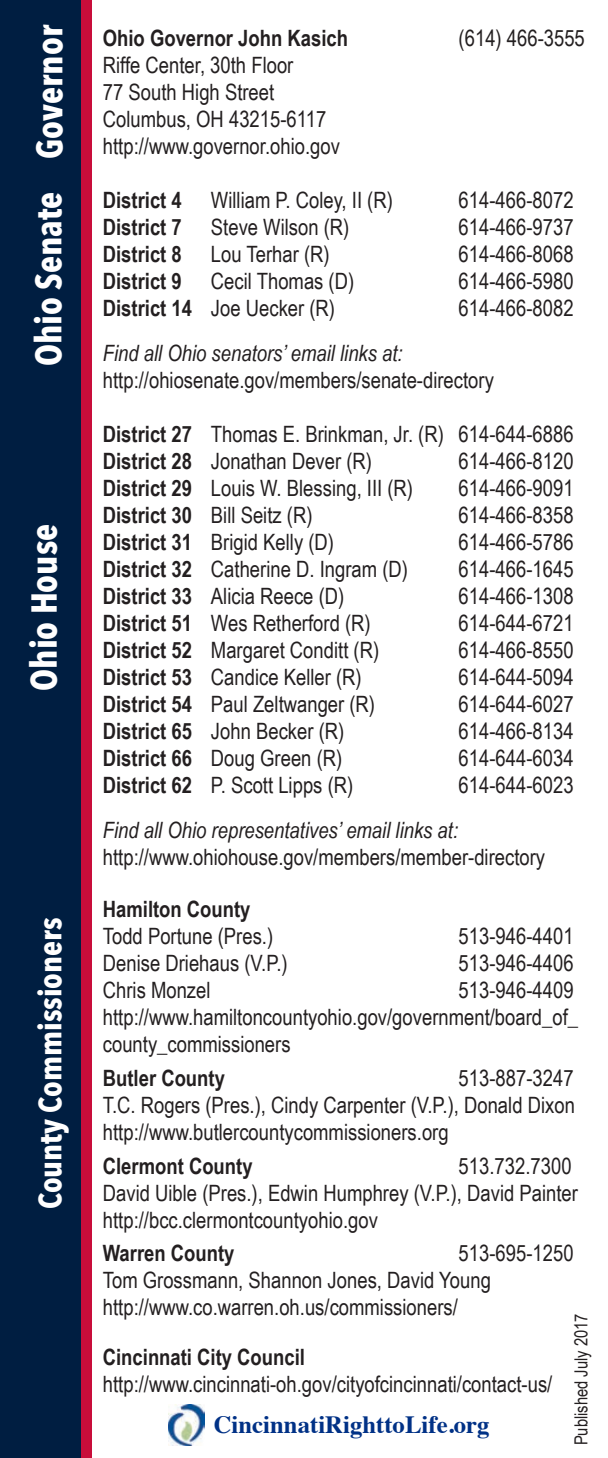
<style>
.page{position:relative;width:608px;height:1458px;background:#fff}
.page>*{position:absolute;margin:0;border:0;box-sizing:border-box;transform-origin:0 0}
.t1{font:700 36px "Avenir Next Condensed";color:#fff}
.t2{font:700 31.5px "Avenir Next Condensed";color:#fff}
.t3{font:700 24.75px "Times";color:#003186}
.t4{font:22.5px/27px "Arial Narrow";color:#231f20}
.t5{font:700 22.5px "Arial Narrow";color:#231f20}
.t6{font:italic 22.5px "Arial Narrow";color:#231f20}
.t7{font:18px "Arial Narrow";color:#231f20}
.s1{font-weight:700}
</style>
<div class="page">
<div style="left:0;top:0;width:81px;height:1458px;background:#001e41"></div>
<div style="left:81px;top:0;width:10px;height:1458px;background:#c80d3a"></div>
<img style="left:168px;top:1405px;width:36px;height:40px">
<h1 class="t1" style="left:27px;top:366px;width:343px;rotate:-90deg">Ohio Senate Governor</h1>
<h1 class="t1" style="left:22px;top:691px;width:168px;rotate:-90deg">Ohio House</h1>
<h2 class="t2" style="left:31px;top:1209px;width:293px;rotate:-90deg">County Commissioners</h2>
<p class="t5" style="left:103px;top:21px;width:247px">Ohio Governor John Kasich</p>
<p class="t4" style="left:458px;top:24px;width:128px">(614) 466-3555</p>
<p class="t4" style="left:103px;top:51px;width:238px">Riffe Center, 30th Floor<br>77 South High Street<br>Columbus, OH 43215-6117 http://www.governor.ohio.gov</p>
<p class="t5" style="left:103px;top:183px;width:80px">District 4</p>
<p class="t4" style="left:211px;top:186px;width:183px">William P. Coley, II (R)</p>
<p class="t4" style="left:458px;top:186px;width:116px">614-466-8072</p>
<p class="t5" style="left:103px;top:210px;width:80px">District 7</p>
<p class="t4" style="left:211px;top:213px;width:140px">Steve Wilson (R)</p>
<p class="t4" style="left:458px;top:213px;width:116px">614-466-9737</p>
<p class="t5" style="left:103px;top:237px;width:80px">District 8</p>
<p class="t4" style="left:211px;top:240px;width:120px">Lou Terhar (R)</p>
<p class="t4" style="left:458px;top:240px;width:116px">614-466-8068</p>
<p class="t5" style="left:103px;top:264px;width:80px">District 9</p>
<p class="t4" style="left:211px;top:267px;width:145px">Cecil Thomas (D)</p>
<p class="t4" style="left:458px;top:267px;width:116px">614-466-5980</p>
<p class="t4" style="left:103px;top:294px;width:234px"><span class="s1">District 14</span> Joe Uecker (R)</p>
<p class="t4" style="left:458px;top:294px;width:116px">614-466-8082</p>
<p class="t6" style="left:103px;top:338px;width:301px">Find all Ohio senators’ email links at:</p>
<p class="t4" style="left:103px;top:366px;width:392px">http://ohiosenate.gov/members/senate-directory</p>
<p class="t4" style="left:103px;top:420px;width:472px"><span class="s1">District 27</span> Thomas E. Brinkman, Jr. (R) 614-644-6886<br><span class="s1">District 28</span> Jonathan Dever (R)</p>
<p class="t4" style="left:458px;top:447px;width:116px">614-466-8120</p>
<p class="t4" style="left:103px;top:474px;width:312px"><span class="s1">District 29</span> Louis W. Blessing, III (R)</p>
<p class="t4" style="left:458px;top:474px;width:116px">614-466-9091</p>
<p class="t4" style="left:103px;top:501px;width:211px"><span class="s1">District 30</span> Bill Seitz (R)</p>
<p class="t4" style="left:458px;top:501px;width:116px">614-466-8358</p>
<p class="t4" style="left:103px;top:528px;width:233px"><span class="s1">District 31</span> Brigid Kelly (D)</p>
<p class="t4" style="left:458px;top:528px;width:116px">614-466-5786</p>
<p class="t4" style="left:103px;top:555px;width:306px"><span class="s1">District 32</span> Catherine D. Ingram (D)</p>
<p class="t4" style="left:458px;top:555px;width:116px">614-466-1645</p>
<p class="t4" style="left:103px;top:582px;width:243px"><span class="s1">District 33</span> Alicia Reece (D)</p>
<p class="t4" style="left:458px;top:582px;width:116px">614-466-1308</p>
<p class="t4" style="left:103px;top:609px;width:269px"><span class="s1">District 51</span> Wes Retherford (R)</p>
<p class="t4" style="left:458px;top:609px;width:116px">614-644-6721</p>
<p class="t4" style="left:103px;top:636px;width:278px"><span class="s1">District 52</span> Margaret Conditt (R)</p>
<p class="t4" style="left:458px;top:636px;width:116px">614-466-8550</p>
<p class="t4" style="left:103px;top:663px;width:260px"><span class="s1">District 53</span> Candice Keller (R)</p>
<p class="t4" style="left:458px;top:663px;width:116px">614-644-5094</p>
<p class="t4" style="left:103px;top:690px;width:274px"><span class="s1">District 54</span> Paul Zeltwanger (R)</p>
<p class="t4" style="left:458px;top:690px;width:116px">614-644-6027</p>
<p class="t4" style="left:103px;top:717px;width:243px"><span class="s1">District 65</span> John Becker (R)</p>
<p class="t4" style="left:458px;top:717px;width:116px">614-466-8134</p>
<p class="t4" style="left:103px;top:744px;width:241px"><span class="s1">District 66</span> Doug Green (R)</p>
<p class="t4" style="left:458px;top:744px;width:116px">614-644-6034</p>
<p class="t4" style="left:103px;top:771px;width:252px"><span class="s1">District 62</span> P. Scott Lipps (R)</p>
<p class="t4" style="left:458px;top:771px;width:116px">614-644-6023</p>
<p class="t6" style="left:103px;top:815px;width:357px">Find all Ohio representatives’ email links at:</p>
<p class="t4" style="left:103px;top:843px;width:443px">http://www.ohiohouse.gov/members/member-directory</p>
<p class="t5" style="left:103px;top:892px;width:149px">Hamilton County</p>
<p class="t4" style="left:103px;top:922px;width:172px">Todd Portune (Pres.)</p>
<p class="t4" style="left:458px;top:922px;width:116px">513-946-4401</p>
<p class="t4" style="left:103px;top:949px;width:186px">Denise Driehaus (V.P.)</p>
<p class="t4" style="left:458px;top:949px;width:116px">513-946-4406</p>
<p class="t4" style="left:103px;top:976px;width:109px">Chris Monzel</p>
<p class="t4" style="left:103px;top:976px;width:476px;text-indent:355px">513-946-4409 http://www.hamiltoncountyohio.gov/government/board_of_ county_commissioners</p>
<p class="t5" style="left:103px;top:1061px;width:123px">Butler County</p>
<p class="t4" style="left:103px;top:1064px;width:473px;text-align:justify;text-indent:355px">513-887-3247<br>T.C. Rogers (Pres.), Cindy Carpenter (V.P.), Donald Dixon http://www.butlercountycommissioners.org</p>
<p class="t5" style="left:103px;top:1149px;width:151px">Clermont County</p>
<p class="t4" style="left:103px;top:1151px;width:476px;text-indent:355px">513.732.7300<br>David Uible (Pres.), Edwin Humphrey (V.P.), David Painter http://bcc.clermontcountyohio.gov</p>
<p class="t5" style="left:103px;top:1236px;width:133px">Warren County</p>
<p class="t4" style="left:103px;top:1239px;width:472px;text-indent:355px">513-695-1250<br>Tom Grossmann, Shannon Jones, David Young http://www.co.warren.oh.us/commissioners/</p>
<p class="t5" style="left:103px;top:1340px;width:203px">Cincinnati City Council</p>
<p class="t4" style="left:103px;top:1370px;width:451px">http://www.cincinnati-oh.gov/cityofcincinnati/contact-us/</p>
<p class="t7" style="left:568px;top:1445px;width:134px;rotate:-90deg">Published July 2017</p>
<p class="t3" style="left:214px;top:1401px;width:277px">CincinnatiRighttoLife.org</p>
</div>
